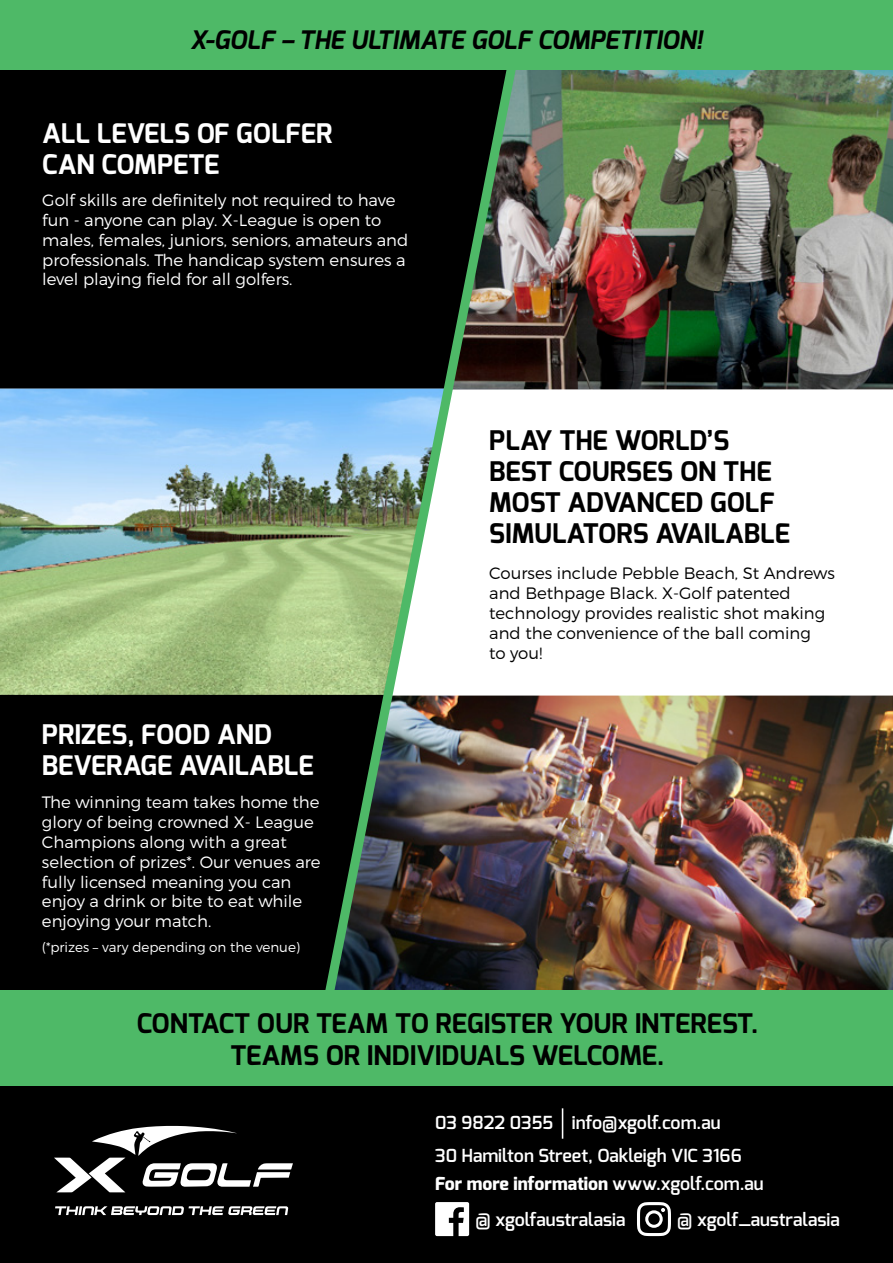
<style>
.page{position:relative;width:893px;height:1263px;background:#fff}
.page>*{position:absolute;margin:0;border:0;box-sizing:border-box;transform-origin:0 0}
.t1{font:700 27px/30.8px "Exo";color:#000}
.t2{font:700 27px/30.8px "Exo";color:#fff}
.t3{font:italic 700 25.5px "Exo";color:#000}
.t4{font:600 18px/32.4px "Exo";color:#fff}
.t5{font:300 16.5px/19.8px "Montserrat";color:#fff}
.t6{font:300 16.5px/19.8px "Montserrat";color:#000}
.t7{font:300 13.5px "Montserrat";color:#fff}
.s1{font-weight:800}
</style>
<div class="page">
<img style="left:523px;top:70px;width:370px;height:319px">
<img style="left:523px;top:695px;width:370px;height:296px">
<div style="left:0;top:1014px;width:893px;height:249px;background:#000"></div>
<div style="left:0;top:70px;width:317px;height:921px;background:#000"></div>
<img style="left:0;top:389px;width:317px;height:306px">
<div style="left:0;top:991px;width:893px;height:95px;background:#4eb967"></div>
<div style="left:0;top:0;width:893px;height:70px;background:#4eb967"></div>
<svg style="left:54px;top:1126px;width:239px;height:66px"></svg>
<svg style="left:55px;top:1206px;width:233px;height:9px"></svg>
<img style="left:317px;top:70px;width:206px;height:921px">
<hr style="left:562px;top:1108px;width:1px;height:31px;background:#fff">
<svg style="left:637px;top:1202px;width:34px;height:34px"></svg>
<svg style="left:435px;top:1202px;width:34px;height:34px"></svg>
<h2 class="t3" style="left:190px;top:23px;width:514px">X-GOLF – THE ULTIMATE GOLF COMPETITION!</h2>
<h1 class="t2" style="left:42px;top:118px;width:292px">ALL LEVELS OF GOLFER<br>CAN COMPETE</h1>
<p class="t5" style="left:42px;top:190px;width:367px">Golf skills are definitely not required to have fun - anyone can play. X-League is open to males, females, juniors, seniors, amateurs and professionals. The handicap system ensures a level playing field for all golfers.</p>
<h1 class="t2" style="left:42px;top:719px;width:273px">PRIZES, FOOD AND<br>BEVERAGE AVAILABLE</h1>
<p class="t5" style="left:42px;top:792px;width:280px">The winning team takes home the glory of being crowned X- League<br>Champions along with a great selection of prizes*. Our venues are fully licensed meaning you can enjoy a drink or bite to eat while enjoying your match.</p>
<p class="t7" style="left:42px;top:939px;width:260px">(*prizes – vary depending on the venue)</p>
<h1 class="t1" style="left:489px;top:425px;width:302px">PLAY THE WORLD’S<br>BEST COURSES ON THE<br>MOST ADVANCED GOLF<br>SIMULATORS AVAILABLE</h1>
<p class="t6" style="left:489px;top:563px;width:347px">Courses include Pebble Beach, St Andrews and Bethpage Black. X-Golf patented technology provides realistic shot making and the convenience of the ball coming<br>to you!</p>
<h1 class="t1" style="left:137px;top:1008px;width:33px">CONTA</h1>
<h1 class="t1" style="left:219px;top:1008px;width:57px">CT OUR</h1>
<h1 class="t1" style="left:316px;top:1008px;width:19px">TEAM</h1>
<h1 class="t1" style="left:395px;top:1008px;width:127px">TO REGISTER</h1>
<h1 class="t1" style="left:559px;top:1008px;width:18px">YOUR</h1>
<h1 class="t1" style="left:635px;top:1008px;width:16px">INTERE</h1>
<h1 class="t1" style="left:722px;top:1008px;width:38px">ST.</h1>
<h1 class="t1" style="left:231px;top:1040px;width:19px">TEAM</h1>
<h1 class="t1" style="left:303px;top:1040px;width:79px">S OR INDIVIDUAL</h1>
<h1 class="t1" style="left:509px;top:1040px;width:112px">S WELCOME</h1>
<h1 class="t1" style="left:657px;top:1040px;width:9px">.</h1>
<p class="t4" style="left:435px;top:1106px;width:308px">03 9822 0355 info@xgolf.com.au<br>30 Hamilton Street, Oakleigh VIC 3166</p>
<p class="t4" style="left:475px;top:1165px;width:290px;line-height:36.5px;text-indent:-40px"><span class="s1">For more information</span> www.xgolf.com.au @ xgolfaustralasia</p>
<p class="t4" style="left:677px;top:1203px;width:164px">@ xgolf_australasia</p>
</div>
